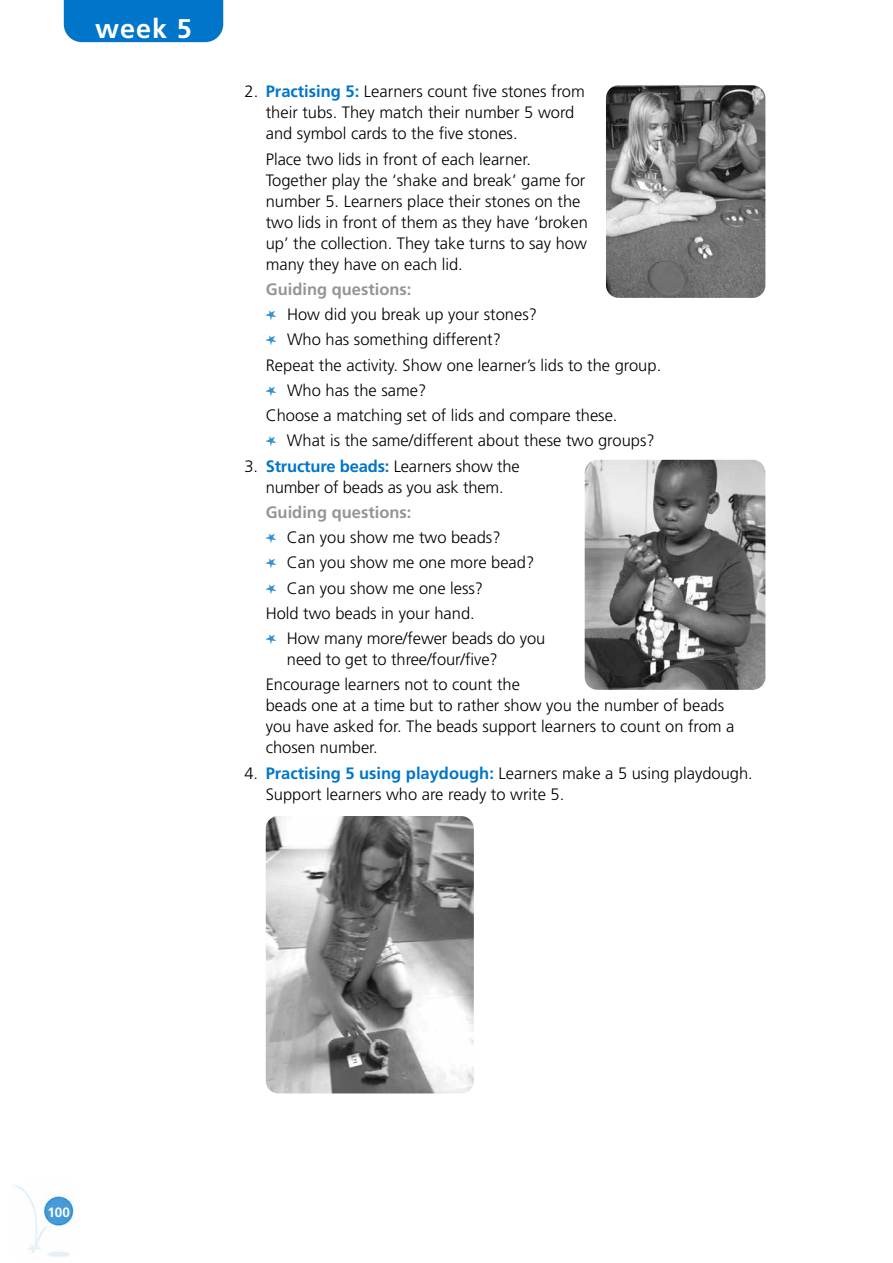
<style>
.page{position:relative;width:893px;height:1263px;background:#fff}
.page>*{position:absolute;margin:0;border:0;box-sizing:border-box;transform-origin:0 0}
.t1{font:700 27px "Frutiger LT Std";color:#fff}
.t2{font:300 16.5px/25.2px "Frutiger LT Std";color:#000}
.t3{font:700 13.5px "Frutiger LT Std";color:#fff}
.s1{font-weight:700;color:#0075c9}
.s2{font-weight:700;color:#939598}
.s3{font-family:"MTF Doodle";font-weight:400;color:#3390d3}
</style>
<div class="page">
<div style="left:64px;top:0;width:159px;height:42px;background:#0075c9"></div>
<img style="left:13px;top:1185px;width:61px;height:72px">
<img style="left:266px;top:816px;width:208px;height:277px">
<img style="left:585px;top:460px;width:180px;height:230px">
<img style="left:606px;top:85px;width:159px;height:213px">
<h1 class="t1" style="left:95px;top:12px;width:98px">week 5</h1>
<p class="t2" style="left:266px;top:81px;width:321px;line-height:21px;text-indent:-21px">2. <span class="s1">Practising 5:</span> Learners count five stones from their tubs. They match their number 5 word and symbol cards to the five stones.</p>
<p class="t2" style="left:266px;top:149px;width:324px;line-height:21px">Place two lids in front of each learner.<br>Together play the ‘shake and break’ game for number 5. Learners place their stones on the two lids in front of them as they have ‘broken up’ the collection. They take turns to say how many they have on each lid.</p>
<p class="t2" style="left:266px;top:277px;width:397px"><span class="s2">Guiding questions:<br></span><span class="s3">L</span> How did you break up your stones?<br><span class="s3">L</span> Who has something different?<br>Repeat the activity. Show one learner’s lids to the group.<br><span class="s3">L</span> Who has the same?<br>Choose a matching set of lids and compare these.<br><span class="s3">L</span> What is the same/different about these two groups?</p>
<p class="t2" style="left:244px;top:456px;width:277px;line-height:21px;text-align:center">3. <span class="s1">Structure beads:</span> Learners show the number of beads as you ask them.</p>
<p class="t2" style="left:266px;top:500px;width:281px"><span class="s2">Guiding questions:<br></span><span class="s3">L</span> Can you show me two beads?<br><span class="s3">L</span> Can you show me one more bead?<br><span class="s3">L</span> Can you show me one less?<br>Hold two beads in your hand.<br><span class="s3">L</span> How many more/fewer beads do you</p>
<p class="t2" style="left:266px;top:647px;width:256px;text-align:center">need to get to three/four/five?<br>Encourage learners not to count the</p>
<p class="t2" style="left:266px;top:695px;width:470px;line-height:21px">beads one at a time but to rather show you the number of beads you have asked for. The beads support learners to count on from a chosen number.</p>
<p class="t2" style="left:266px;top:763px;width:489px;line-height:21px;text-indent:-21px">4. <span class="s1">Practising 5 using playdough:</span> Learners make a 5 using playdough.<br>Support learners who are ready to write 5.</p>
<p class="t3" style="left:47px;top:1204px;width:24px">100</p>
</div>
